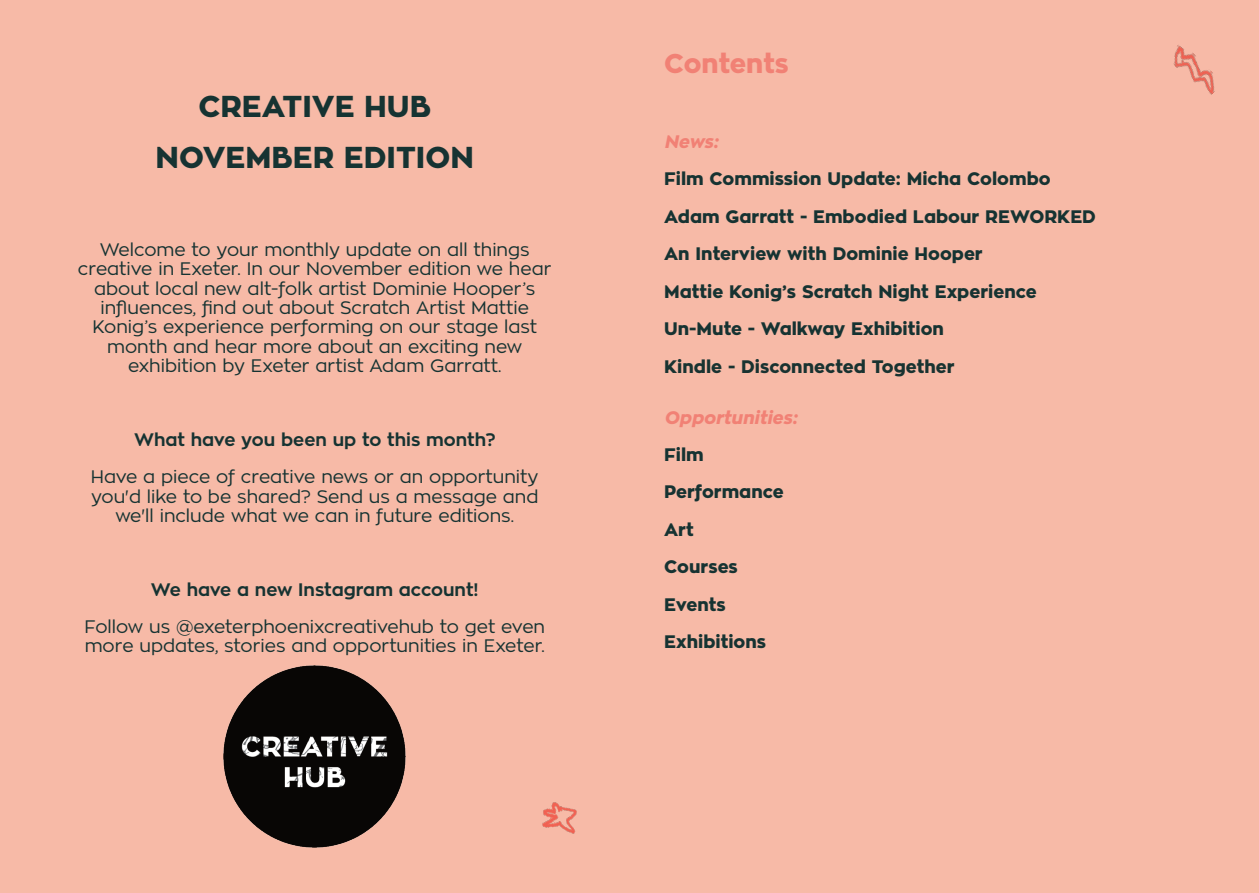
<style>
.page{position:relative;width:1259px;height:893px;background:#fff}
.page>*{position:absolute;margin:0;border:0;box-sizing:border-box;transform-origin:0 0}
.t1{font:800 30px/50.4px "Zona Pro";color:#163332;text-align:center}
.t2{font:800 27px "Zona Pro";color:#f18175}
.t3{font:18px/19.5px "Zona Pro";color:#163332;text-align:center}
.t4{font:800 18px/37.5px "Zona Pro";color:#163332}
.t5{font:700 18px "Zona Pro";color:#163332}
.t6{font:800 18px "Zona Pro";color:#193331}
.t7{font:italic 800 18px "Zona Pro";color:#f18175}
</style>
<div class="page">
<div style="left:0;top:0;width:629px;height:893px;background:#f7baa7"></div>
<div style="left:629px;top:0;width:630px;height:893px;background:#f7baa7"></div>
<img style="left:542px;top:802px;width:34px;height:32px">
<img style="left:1173px;top:45px;width:42px;height:50px">
<img style="left:224px;top:665px;width:182px;height:182px">
<h1 class="t1" style="left:156px;top:82px;width:320px">CREATIVE HUB<br>NOVEMBER EDITION</h1>
<p class="t3" style="left:78px;top:240px;width:475px">Welcome to your monthly update on all things creative in Exeter. In our November edition we hear about local new alt-folk artist Dominie Hooper’s influences, find out about Scratch Artist Mattie Konig’s experience performing on our stage last month and hear more about an exciting new exhibition by Exeter artist Adam Garratt.</p>
<p class="t5" style="left:134px;top:431px;width:363px">What have you been up to this month?</p>
<p class="t3" style="left:91px;top:468px;width:449px">Have a piece of creative news or an opportunity you'd like to be shared? Send us a message and we'll include what we can in future editions.</p>
<p class="t5" style="left:151px;top:581px;width:329px">We have a new Instagram account!</p>
<p class="t3" style="left:84px;top:617px;width:462px;text-align:left">Follow us @exeterphoenixcreativehub to get even more updates, stories and opportunities in Exeter.</p>
<h2 class="t2" style="left:664px;top:51px;width:126px">Contents</h2>
<p class="t7" style="left:664px;top:133px;width:56px">News:</p>
<p class="t4" style="left:664px;top:161px;width:433px">Film Commission Update: Micha Colombo Adam Garratt - Embodied Labour REWORKED An Interview with Dominie Hooper<br>Mattie Konig’s Scratch Night Experience Un-Mute - Walkway Exhibition</p>
<p class="t6" style="left:664px;top:358px;width:292px">Kindle - Disconnected Together</p>
<p class="t7" style="left:664px;top:409px;width:135px">Opportunities:</p>
<p class="t4" style="left:664px;top:436px;width:121px">Film<br>Performance<br>Art<br>Courses<br>Events<br>Exhibitions</p>
</div>
